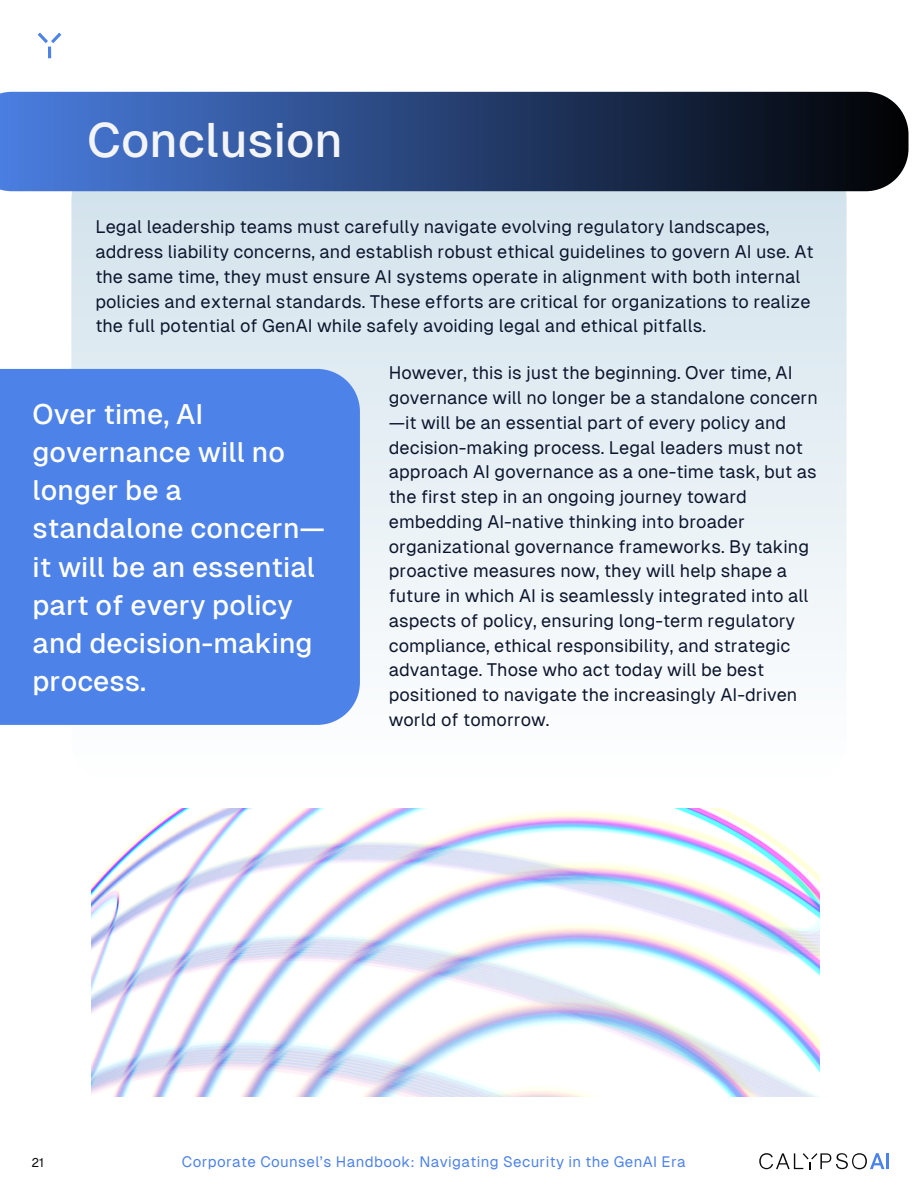
<style>
.page{position:relative;width:918px;height:1188px;background:#fff}
.page>*{position:absolute;margin:0;border:0;box-sizing:border-box;transform-origin:0 0}
.t1{font:500 48px "Geist";color:#f3f4f6}
.t2{font:500 28.05px/38.2px "Geist";color:#fff}
.t3{font:18px/24.8px "Geist";color:#0c152c}
.t4{font:15px "Geist";letter-spacing:.025em;color:#4d82e8}
.t5{font:12.6px "Geist";color:#0a0b0d}
</style>
<div class="page">
<svg style="left:38px;top:33px;width:23px;height:25px"></svg>
<svg style="left:71px;top:191px;width:776px;height:454px;background:#e1ebf2"></svg>
<img style="left:92px;top:808px;width:728px;height:288px">
<svg style="left:759px;top:1153px;width:126px;height:16px"></svg>
<hr style="left:886px;top:1153px;width:3px;height:16px;background:#4d82e8">
<svg style="left:0;top:92px;width:909px;height:99px;background:#274173"></svg>
<div style="left:0;top:369px;width:360px;height:356px;background:#4d82e8"></div>
<p class="t1" style="left:87px;top:113px;width:257px">Conclusion</p>
<h1 class="t3" style="left:95px;top:215px;width:720px">Legal leadership teams must carefully navigate evolving regulatory landscapes, address liability concerns, and establish robust ethical guidelines to govern AI use. At the same time, they must ensure AI systems operate in alignment with both internal policies and external standards. These efforts are critical for organizations to realize the full potential of GenAI while safely avoiding legal and ethical pitfalls.</h1>
<h3 class="t3" style="left:389px;top:361px;width:431px">However, this is just the beginning. Over time, AI governance will no longer be a standalone concern —it will be an essential part of every policy and decision-making process. Legal leaders must not approach AI governance as a one-time task, but as the first step in an ongoing journey toward embedding AI-native thinking into broader organizational governance frameworks. By taking proactive measures now, they will help shape a future in which AI is seamlessly integrated into all aspects of policy, ensuring long-term regulatory compliance, ethical responsibility, and strategic advantage. Those who act today will be best positioned to navigate the increasingly AI-driven world of tomorrow.</h3>
<p class="t2" style="left:33px;top:395px;width:294px">Over time, AI governance will no longer be a standalone concern— it will be an essential part of every policy and decision-making process.</p>
<h3 class="t5" style="left:31px;top:1155px;width:14px">21</h3>
<h2 class="t4" style="left:182px;top:1153px;width:505px">Corporate Counsel’s Handbook: Navigating Security in the GenAI Era</h2>
</div>
